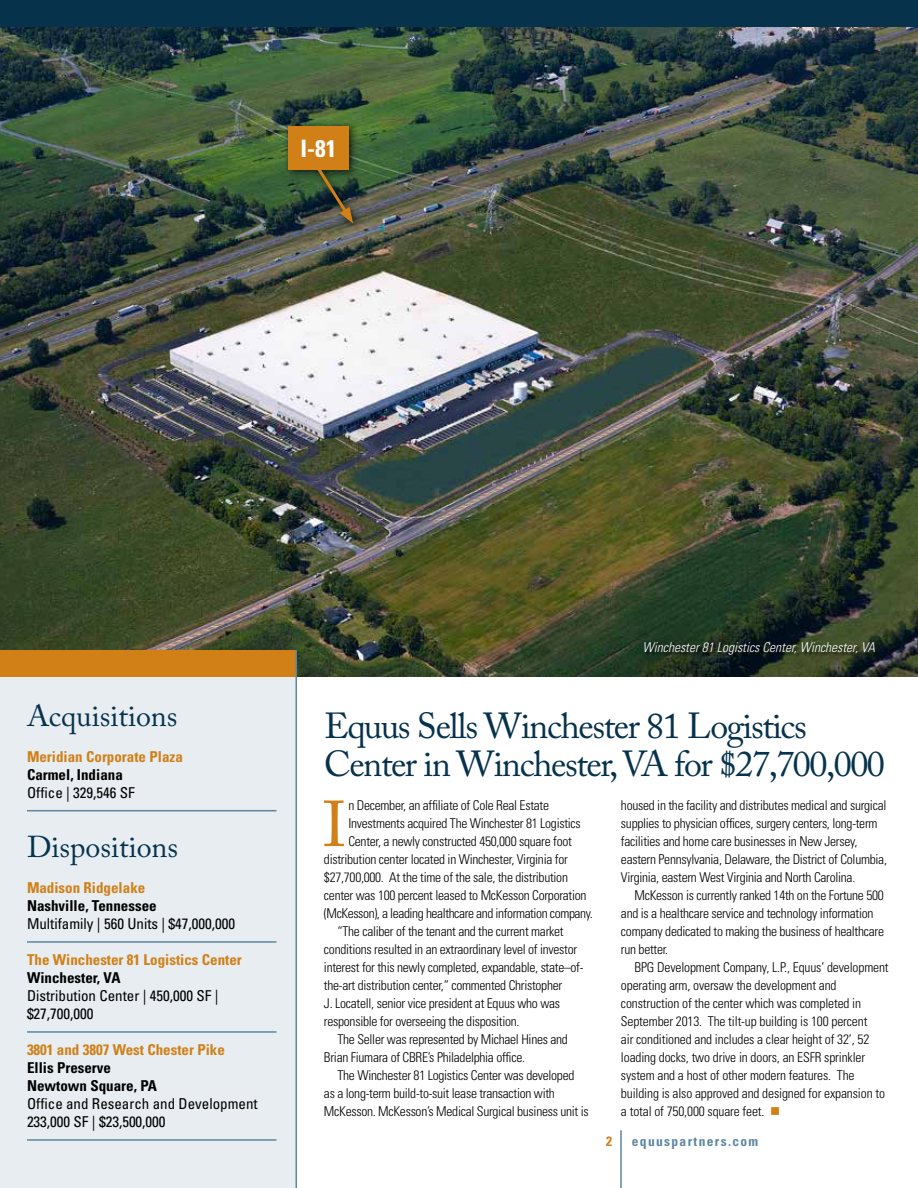
<style>
.page{position:relative;width:918px;height:1188px;background:#fff}
.page>*{position:absolute;margin:0;border:0;box-sizing:border-box;transform-origin:0 0}
.t1{font:64.2px "Adobe Caslon Pro";color:#d08017}
.t2{font:36px/37.5px "Adobe Caslon Pro";letter-spacing:-.04em;color:#06324c}
.t3{font:30px "Adobe Caslon Pro";color:#06324c}
.t4{font:700 condensed 24px "Univers LT Std";color:#fff}
.t5{font:condensed 15px/18px "Univers LT Std";color:#000}
.t6{font:700 condensed 15px "Univers LT Std";color:#d08017}
.t7{font:700 condensed 15px/18px "Univers LT Std";color:#000}
.t8{font:300 condensed 13.5px/18px "Univers LT Std";letter-spacing:-.02em;color:#000}
.t9{font:italic 300 condensed 13.5px "Univers LT Std";color:#fff}
.t10{font:700 condensed 13.5px "Univers LT Std";letter-spacing:.1em;color:#5d87a1}
.t11{font:700 condensed 13.5px "Univers LT Std";color:#d08017}
.s1{color:#d08017}
</style>
<div class="page">
<img style="left:0;top:27px;width:918px;height:650px">
<div style="left:0;top:0;width:918px;height:27px;background:#06324c"></div>
<div style="left:0;top:666px;width:297px;height:522px;background:#e7edf1"></div>
<hr style="left:27px;top:810px;width:249px;height:1px;background:#5d87a1">
<hr style="left:27px;top:941px;width:249px;height:2px;background:#5d87a1">
<hr style="left:27px;top:1031px;width:249px;height:2px;background:#5d87a1">
<hr style="left:27px;top:1139px;width:249px;height:2px;background:#5d87a1">
<div style="left:0;top:650px;width:297px;height:27px;background:#d08017"></div>
<hr style="left:296px;top:650px;width:1px;height:538px;background:#5d87a1">
<hr style="left:620px;top:1130px;width:2px;height:58px;background:#5d87a1">
<div style="left:283px;top:121px;width:79px;height:111px;background:#000;opacity:.75"></div>
<div style="left:288px;top:126px;width:61px;height:44px;background:#d08017"></div>
<svg style="left:310px;top:158px;width:43px;height:66px"></svg>
<div style="left:645px;top:642px;width:234px;height:17px;background:#000;opacity:.75"></div>
<h3 class="t4" style="left:301px;top:133px;width:37px">I-81</h3>
<h3 class="t3" style="left:27px;top:698px;width:152px">Acquisitions</h3>
<p class="t6" style="left:27px;top:747px;width:157px">Meridian Corporate Plaza</p>
<p class="t7" style="left:27px;top:766px;width:97px">Carmel, Indiana</p>
<p class="t5" style="left:27px;top:783px;width:109px">Office | 329,546 SF</p>
<h3 class="t3" style="left:27px;top:829px;width:153px">Dispositions</h3>
<p class="t6" style="left:27px;top:879px;width:120px">Madison Ridgelake</p>
<p class="t7" style="left:27px;top:897px;width:131px">Nashville, Tennessee</p>
<p class="t5" style="left:27px;top:915px;width:210px">Multifamily | 560 Units | $47,000,000</p>
<p class="t6" style="left:27px;top:951px;width:216px">The Winchester 81 Logistics Center</p>
<p class="t7" style="left:27px;top:969px;width:95px">Winchester, VA</p>
<p class="t5" style="left:27px;top:987px;width:193px">Distribution Center | 450,000 SF | $27,700,000</p>
<p class="t6" style="left:27px;top:1041px;width:199px">3801 and 3807 West Chester Pike</p>
<p class="t7" style="left:27px;top:1059px;width:132px">Ellis Preserve<br>Newtown Square, PA</p>
<p class="t5" style="left:27px;top:1095px;width:232px">Office and Research and Development<br>233,000 SF | $23,500,000</p>
<p class="t9" style="left:643px;top:639px;width:234px">Winchester 81 Logistics Center, Winchester, VA</p>
<h2 class="t2" style="left:324px;top:707px;width:562px">Equus Sells Winchester 81 Logistics<br>Center in Winchester, VA for $27,700,000</h2>
<h1 class="t1" style="left:323px;top:786px;width:25px">I</h1>
<p class="t8" style="left:348px;top:796px;width:202px">n December, an affiliate of Cole Real Estate</p>
<p class="t8" style="left:348px;top:814px;width:234px">Investments acquired The Winchester 81 Logistics</p>
<p class="t8" style="left:348px;top:832px;width:225px">Center, a newly constructed 450,000 square foot</p>
<p class="t8" style="left:324px;top:850px;width:245px">distribution center located in Winchester, Virginia for</p>
<p class="t8" style="left:324px;top:868px;width:246px">$27,700,000. At the time of the sale, the distribution</p>
<p class="t8" style="left:324px;top:886px;width:264px">center was 100 percent leased to McKesson Corporation</p>
<p class="t8" style="left:324px;top:904px;width:270px">(McKesson), a leading healthcare and information company.</p>
<p class="t8" style="left:337px;top:922px;width:228px">“The caliber of the tenant and the current market</p>
<p class="t8" style="left:324px;top:940px;width:255px">conditions resulted in an extraordinary level of investor</p>
<p class="t8" style="left:324px;top:958px;width:261px">interest for this newly completed, expandable, state–of-</p>
<p class="t8" style="left:324px;top:976px;width:240px">the-art distribution center,” commented Christopher</p>
<p class="t8" style="left:324px;top:994px;width:238px">J. Locatell, senior vice president at Equus who was</p>
<p class="t8" style="left:324px;top:1012px;width:197px">responsible for overseeing the disposition.</p>
<p class="t8" style="left:337px;top:1030px;width:232px">The Seller was represented by Michael Hines and</p>
<p class="t8" style="left:324px;top:1048px;width:203px">Brian Fiumara of CBRE’s Philadelphia office.</p>
<p class="t8" style="left:337px;top:1066px;width:238px">The Winchester 81 Logistics Center was developed</p>
<p class="t8" style="left:324px;top:1084px;width:232px">as a long-term build-to-suit lease transaction with</p>
<p class="t8" style="left:324px;top:1102px;width:266px">McKesson. McKesson’s Medical Surgical business unit is</p>
<p class="t8" style="left:621px;top:796px;width:268px">housed in the facility and distributes medical and surgical supplies to physician offices, surgery centers, long-term facilities and home care businesses in New Jersey, eastern Pennsylvania, Delaware, the District of Columbia, Virginia, eastern West Virginia and North Carolina.</p>
<p class="t8" style="left:621px;top:886px;width:265px;text-indent:14px">McKesson is currently ranked 14th on the Fortune 500 and is a healthcare service and technology information company dedicated to making the business of healthcare run better.</p>
<p class="t8" style="left:621px;top:958px;width:269px;text-indent:14px">BPG Development Company, L.P., Equus’ development operating arm, oversaw the development and construction of the center which was completed in September 2013. The tilt-up building is 100 percent<br>air conditioned and includes a clear height of 32’, 52 loading docks, two drive in doors, an ESFR sprinkler system and a host of other modern features. The building is also approved and designed for expansion to a total of 750,000 square feet. <span class="s1">■</span></p>
<p class="t11" style="left:606px;top:1133px;width:7px">2</p>
<p class="t10" style="left:632px;top:1133px;width:128px">equuspartners.com</p>
</div>
